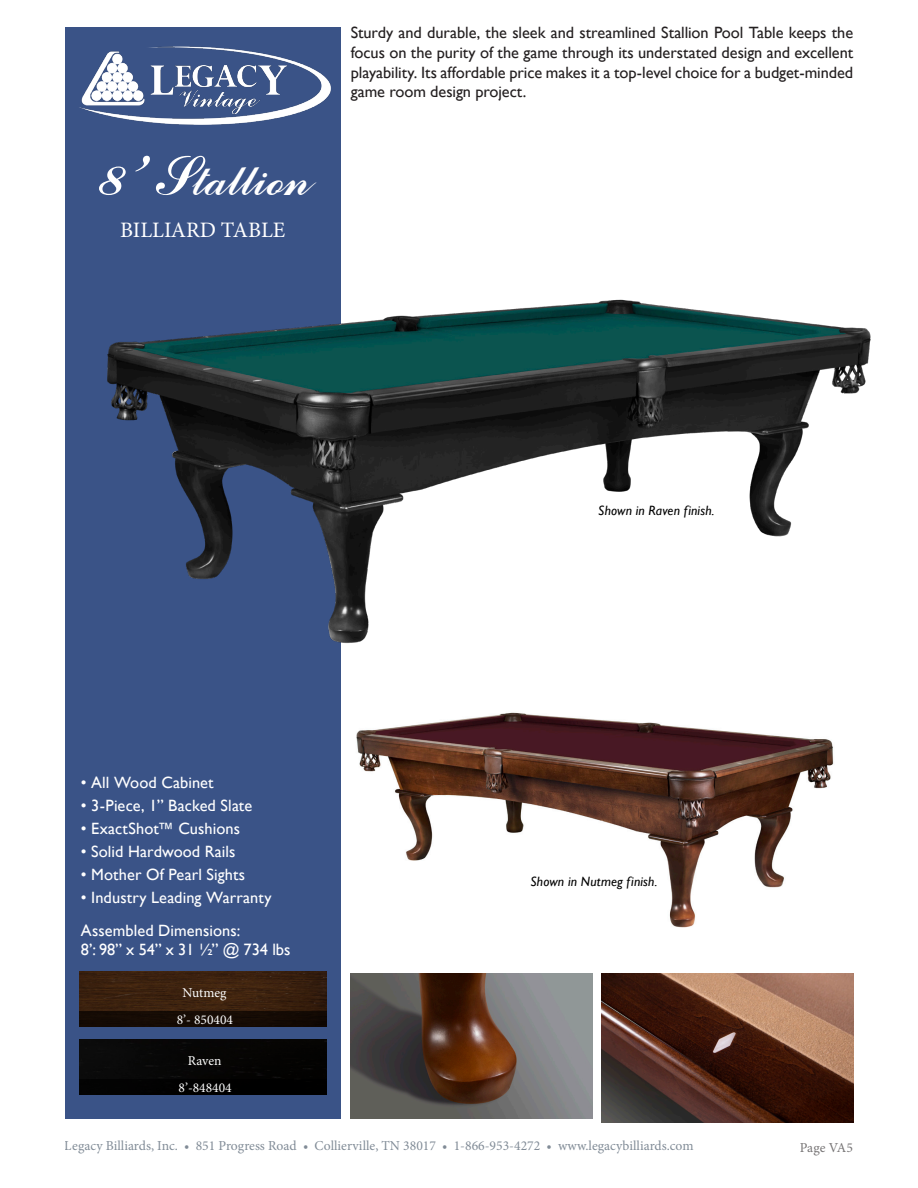
<style>
.page{position:relative;width:918px;height:1188px;background:#fff}
.page>*{position:absolute;margin:0;border:0;box-sizing:border-box;transform-origin:0 0}
.t1{font:46.95px "Commercial Script BT";color:#fff}
.t2{font:22.05px "Minion Pro";color:#fff}
.t3{font:16.35px/19.6px "Gill Sans";letter-spacing:-.005em;color:#231f20;text-align:justify}
.t4{font:16.35px "Gill Sans";letter-spacing:.005em;color:#fff}
.t5{font:13.65px "Minion Pro";color:#344557}
.t6{font:13.65px "Minion Pro";color:#231f20}
.cut_lines_color{font:italic 13.5px "Gill Sans";letter-spacing:.015em;color:#000}
.t7{font:13.5px "Minion Pro";color:#fff}
.s1{font-size:62.1px}
.s2{font-size:16.5px}
</style>
<div class="page">
<div style="left:65px;top:27px;width:276px;height:1092px;background:#3a5387"></div>
<img style="left:79px;top:972px;width:247px;height:39px">
<div style="left:79px;top:1011px;width:247px;height:16px;background:#150b04"></div>
<div style="left:79px;top:1079px;width:248px;height:16px;background:#010100"></div>
<img style="left:107px;top:299px;width:764px;height:345px">
<img style="left:356px;top:712px;width:478px;height:216px">
<img style="left:351px;top:973px;width:241px;height:146px">
<img style="left:602px;top:973px;width:251px;height:150px">
<img style="left:79px;top:46px;width:252px;height:79px">
<p class="t1" style="left:97px;top:155px;width:213px"><span class="s1">8’ S</span>tallion</p>
<p class="t2" style="left:120px;top:215px;width:167px">BILLIARD TABLE</p>
<p class="t3" style="left:351px;top:23px;width:504px">Sturdy and durable, the sleek and streamlined Stallion Pool Table keeps the focus on the purity of the game through its understated design and excellent playability. Its affordable price makes it a top-level choice for a budget-minded game room design project.</p>
<p class="t4" style="left:81px;top:773px;width:134px">• All Wood Cabinet</p>
<p class="t4" style="left:81px;top:796px;width:173px">• 3-Piece, 1” Backed Slate</p>
<p class="t4" style="left:81px;top:819px;width:161px">• ExactShot™ Cushions</p>
<p class="t4" style="left:81px;top:842px;width:156px">• Solid Hardwood Rails</p>
<p class="t4" style="left:81px;top:865px;width:166px">• Mother Of Pearl Sights</p>
<p class="t4" style="left:81px;top:888px;width:192px">• Industry Leading Warranty</p>
<p class="t4" style="left:81px;top:921px;width:161px">Assembled Dimensions:</p>
<p class="t4" style="left:81px;top:940px;width:211px">8’: 98” x 54” x 31 <span class="s2">½” @ 734 lbs</span></p>
<p class="t7" style="left:183px;top:983px;width:45px">Nutmeg</p>
<p class="t7" style="left:177px;top:1011px;width:58px">8’- 850404</p>
<p class="t7" style="left:188px;top:1051px;width:35px">Raven</p>
<p class="t7" style="left:179px;top:1078px;width:55px">8’-848404</p>
<p class="cut_lines_color" style="left:598px;top:503px;width:118px">Shown in Raven finish.</p>
<p class="cut_lines_color" style="left:531px;top:874px;width:128px">Shown in Nutmeg finish.</p>
<p class="t5" style="left:65px;top:1136px;width:630px">Legacy Billiards, Inc. • 851 Progress Road • Collierville, TN 38017 • 1-866-953-4272 • www.legacybilliards.com</p>
<p class="t6" style="left:800px;top:1139px;width:55px">Page VA5</p>
</div>
